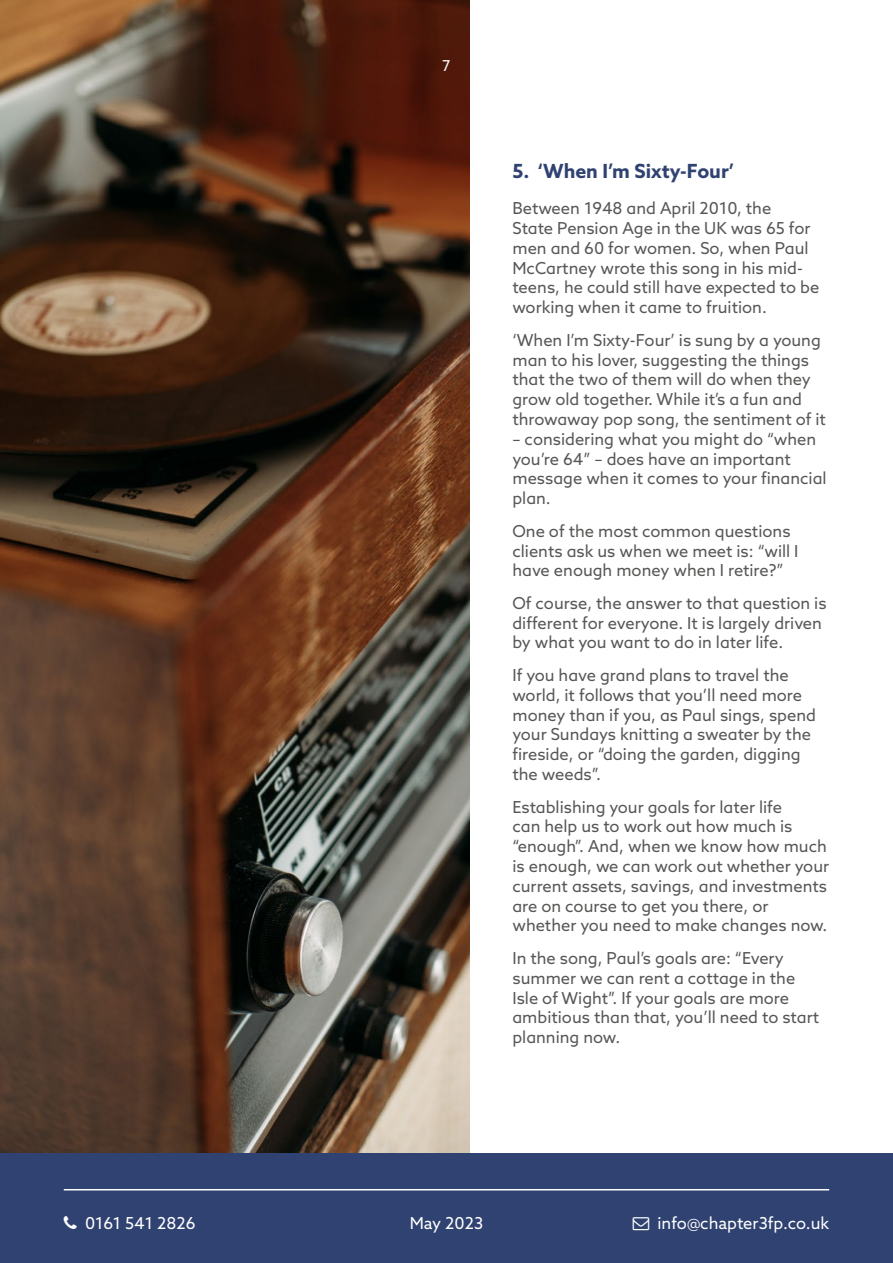
<style>
.page{position:relative;width:893px;height:1263px;background:#fff}
.page>*{position:absolute;margin:0;border:0;box-sizing:border-box;transform-origin:0 0}
.t1{font:700 19.5px "Azo Sans";color:#304271}
.t2{font:16.5px/19.8px "Azo Sans";color:#575756}
.t3{font:16.5px "Azo Sans";color:#fff}
.t4{font:15px "Azo Sans";color:#fff}
</style>
<div class="page">
<img style="left:0;top:0;width:470px;height:1153px">
<div style="left:0;top:1153px;width:893px;height:110px;background:#304271"></div>
<hr style="left:64px;top:1189px;width:765px;height:1px;background:#fff">
<p class="t4" style="left:442px;top:56px;width:10px">7</p>
<p class="t1" style="left:512px;top:158px;width:223px">5. ‘When I’m Sixty-Four’</p>
<p class="t2" style="left:512px;top:198px;width:308px">Between 1948 and April 2010, the<br>State Pension Age in the UK was 65 for men and 60 for women. So, when Paul McCartney wrote this song in his mid&shy;teens, he could still have expected to be working when it came to fruition.</p>
<p class="t2" style="left:512px;top:330px;width:315px">‘When I’m Sixty-Four’ is sung by a young man to his lover, suggesting the things that the two of them will do when they grow old together. While it’s a fun and throwaway pop song, the sentiment of it</p>
<p class="t2" style="left:512px;top:429px;width:316px">– considering what you might do “when you’re 64” – does have an important message when it comes to your financial plan.</p>
<p class="t2" style="left:512px;top:521px;width:288px">One of the most common questions clients ask us when we meet is: “will I have enough money when I retire?”</p>
<p class="t2" style="left:512px;top:593px;width:316px">Of course, the answer to that question is different for everyone. It is largely driven by what you want to do in later life.</p>
<p class="t2" style="left:512px;top:665px;width:305px">If you have grand plans to travel the world, it follows that you’ll need more money than if you, as Paul sings, spend your Sundays knitting a sweater by the fireside, or “doing the garden, digging the weeds”.</p>
<p class="t2" style="left:512px;top:797px;width:318px">Establishing your goals for later life<br>can help us to work out how much is “enough”. And, when we know how much is enough, we can work out whether your current assets, savings, and investments are on course to get you there, or whether you need to make changes now.</p>
<p class="t2" style="left:512px;top:948px;width:308px">In the song, Paul’s goals are: “Every summer we can rent a cottage in the<br>Isle of Wight”. If your goals are more ambitious than that, you’ll need to start planning now.</p>
<p class="t3" style="left:85px;top:1212px;width:112px">0161 541 2826</p>
<p class="t3" style="left:657px;top:1212px;width:173px">info@chapter3fp.co.uk</p>
<p class="t3" style="left:410px;top:1213px;width:75px">May 2023</p>
</div>
